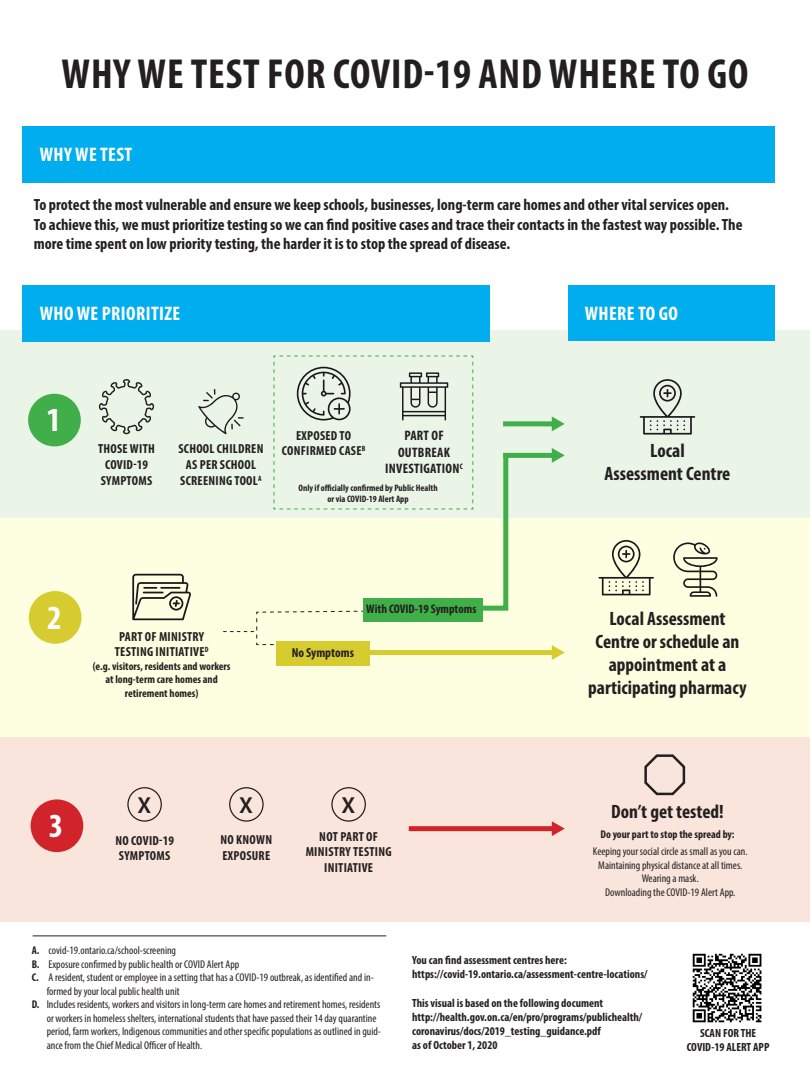
<style>
.page{position:relative;width:810px;height:1080px;background:#fff}
.page>*{position:absolute;margin:0;border:0;box-sizing:border-box;transform-origin:0 0}
.t1{font:700 condensed 42.19px "Myriad Pro";letter-spacing:.02em;color:#231f20}
.t2{font:700 condensed 33.88px "Myriad Pro";color:#fff}
.t3{font:600 23.31px "Myriad Pro";color:#231f20}
.t4{font:700 condensed 19.69px "Myriad Pro";letter-spacing:.02em;color:#fff}
.t5{font:700 condensed 19.38px/23.2px "Myriad Pro";color:#231f20;text-align:center}
.t6{font:700 condensed 16.25px/19.5px "Myriad Pro";color:#231f20}
.t7{font:700 condensed 13.75px/16.5px "Myriad Pro";letter-spacing:.02em;color:#231f20;text-align:center}
.t8{font:700 condensed 13.12px/15.8px "Myriad Pro";letter-spacing:.02em;color:#231f20;text-align:center}
.t9{font:700 condensed 13.12px "Myriad Pro";color:#231f20}
.t10{font:700 condensed 12.5px "Myriad Pro";color:#231f20}
.t11{font:700 condensed 11.88px/14.2px "Myriad Pro";color:#231f20}
.t12{font:condensed 11.25px/13.5px "Myriad Pro";color:#231f20}
.t13{font:700 condensed 11.25px/13.5px "Myriad Pro";color:#231f20;text-align:center}
.t14{font:700 condensed 9.38px/11.2px "Myriad Pro";color:#231f20;text-align:center}
.s1{font-weight:700}
</style>
<div class="page">
<div style="left:0;top:516px;width:810px;height:224px;background:#fefee0"></div>
<div style="left:0;top:331px;width:810px;height:187px;background:#eaf4e7"></div>
<div style="left:0;top:737px;width:810px;height:184px;background:#f9e5dc"></div>
<div style="left:22px;top:285px;width:468px;height:56px;background:#00aeef"></div>
<div style="left:22px;top:127px;width:753px;height:56px;background:#00aeef"></div>
<div style="left:568px;top:285px;width:206px;height:56px;background:#00aeef"></div>
<svg style="left:552px;top:645px;width:13px;height:15px"></svg>
<svg style="left:552px;top:416px;width:13px;height:15px"></svg>
<svg style="left:552px;top:448px;width:13px;height:15px"></svg>
<div style="left:350px;top:650px;width:207px;height:5px;background:#d6cc30"></div>
<div style="left:503px;top:421px;width:50px;height:5px;background:#40ae49"></div>
<div style="left:503px;top:453px;width:50px;height:5px;background:#40ae49"></div>
<div style="left:276px;top:641px;width:94px;height:25px;background:#d6cc30"></div>
<div style="left:28px;top:394px;width:53px;height:52px;background:#40ae49;border-radius:50%"></div>
<div style="left:29px;top:591px;width:52px;height:53px;background:#d6cc30;border-radius:50%"></div>
<div style="left:31px;top:799px;width:52px;height:53px;background:#d1232a;border-radius:50%"></div>
<svg style="left:98px;top:379px;width:57px;height:56px"></svg>
<svg style="left:640px;top:379px;width:55px;height:56px"></svg>
<svg style="left:598px;top:540px;width:56px;height:55px"></svg>
<svg style="left:132px;top:574px;width:59px;height:46px"></svg>
<div style="left:229px;top:787px;width:35px;height:35px;border:1px solid #231f20;border-radius:50%"></div>
<div style="left:127px;top:787px;width:35px;height:35px;border:1px solid #231f20;border-radius:50%"></div>
<div style="left:331px;top:787px;width:35px;height:35px;border:1px solid #231f20;border-radius:50%"></div>
<svg style="left:673px;top:542px;width:45px;height:55px"></svg>
<svg style="left:552px;top:821px;width:13px;height:15px"></svg>
<div style="left:409px;top:826px;width:148px;height:5px;background:#d1232a"></div>
<img style="left:692px;top:953px;width:70px;height:70px">
<svg style="left:644px;top:754px;width:42px;height:42px"></svg>
<hr style="left:33px;top:936px;width:353px;height:1px;background:#231f20">
<svg style="left:198px;top:355px;width:313px;height:291px"></svg>
<p class="t1" style="left:62px;top:48px;width:688px">WHY WE TEST FOR COVID-19 AND WHERE TO GO</p>
<p class="t4" style="left:40px;top:142px;width:94px">WHY WE TEST</p>
<p class="t6" style="left:34px;top:195px;width:710px">To protect the most vulnerable and ensure we keep schools, businesses, long-term care homes and other vital services open.<br>To achieve this, we must prioritize testing so we can find positive cases and trace their contacts in the fastest way possible. The more time spent on low priority testing, the harder it is to stop the spread of disease.</p>
<p class="t4" style="left:40px;top:301px;width:142px">WHO WE PRIORITIZE</p>
<p class="t2" style="left:46px;top:399px;width:16px">1</p>
<p class="t8" style="left:98px;top:441px;width:58px">THOSE WITH<br>COVID-19<br>SYMPTOMS</p>
<p class="t8" style="left:178px;top:441px;width:86px">SCHOOL CHILDREN<br>AS PER SCHOOL<br>SCREENING TOOL<sup>A</sup></p>
<p class="t8" style="left:296px;top:427px;width:56px">EXPOSED TO</p>
<p class="t8" style="left:282px;top:443px;width:85px">CONFIRMED CASE<sup>B</sup></p>
<p class="t7" style="left:398px;top:427px;width:53px">PART OF<br>OUTBREAK</p>
<p class="t7" style="left:385px;top:460px;width:79px">INVESTIGATION<sup>C</sup></p>
<p class="t14" style="left:298px;top:482px;width:141px">Only if officially confirmed by Public Health or via COVID-19 Alert App</p>
<p class="t2" style="left:47px;top:596px;width:16px">2</p>
<p class="t8" style="left:115px;top:628px;width:95px">PART OF MINISTRY<br>TESTING INITIATIVE<sup>D</sup></p>
<p class="t13" style="left:93px;top:659px;width:139px">(e.g. visitors, residents and workers at long-term care homes and retirement homes)</p>
<p class="t10" style="left:366px;top:601px;width:112px">With COVID-19 Symptoms</p>
<p class="t9" style="left:292px;top:644px;width:64px">No Symptoms</p>
<p class="t2" style="left:49px;top:805px;width:16px">3</p>
<p class="t3" style="left:138px;top:790px;width:15px">X</p>
<p class="t3" style="left:239px;top:790px;width:15px">X</p>
<p class="t3" style="left:342px;top:790px;width:15px">X</p>
<p class="t8" style="left:115px;top:832px;width:60px;text-align:left">NO COVID-19<br>SYMPTOMS</p>
<p class="t8" style="left:221px;top:832px;width:53px;text-align:left">NO KNOWN<br>EXPOSURE</p>
<p class="t8" style="left:306px;top:828px;width:87px">NOT PART OF<br>MINISTRY TESTING<br>INITIATIVE</p>
<p class="t4" style="left:585px;top:301px;width:95px">WHERE TO GO</p>
<p class="t5" style="left:605px;top:438px;width:127px">Local<br>Assessment Centre</p>
<p class="t5" style="left:588px;top:606px;width:160px">Local Assessment<br>Centre or schedule an appointment at a participating pharmacy</p>
<p class="t5" style="left:611px;top:800px;width:114px">Don’t get tested!</p>
<p class="t13" style="left:601px;top:827px;width:135px">Do your part to stop the spread by:</p>
<p class="t12" style="left:593px;top:845px;width:156px">Keeping your social circle as small as you can.</p>
<p class="t12" style="left:598px;top:858px;width:146px">Maintaining physical distance at all times.</p>
<p class="t12" style="left:642px;top:872px;width:59px">Wearing a mask.</p>
<p class="t12" style="left:605px;top:885px;width:132px">Downloading the COVID-19 Alert App.</p>
<p class="t12" style="left:32px;top:943px;width:146px"><span class="s1">A.</span> covid-19.ontario.ca/school-screening</p>
<p class="t12" style="left:32px;top:957px;width:209px"><span class="s1">B.</span> Exposure confirmed by public health or COVID Alert App</p>
<p class="t12" style="left:47px;top:970px;width:329px;text-indent:-15px"><span class="s1">C.</span> A resident, student or employee in a setting that has a COVID-19 outbreak, as identified and in&shy;formed by your local public health unit</p>
<p class="t12" style="left:47px;top:997px;width:336px;text-indent:-15px"><span class="s1">D.</span> Includes residents, workers and visitors in long-term care homes and retirement homes, residents or workers in homeless shelters, international students that have passed their 14 day quarantine period, farm workers, Indigenous communities and other specific populations as outlined in guid&shy;ance from the Chief Medical Officer of Health.</p>
<p class="t11" style="left:412px;top:952px;width:237px">You can find assessment centres here: https://covid-19.ontario.ca/assessment-centre-locations/</p>
<p class="t11" style="left:412px;top:995px;width:232px">This visual is based on the following document http://health.gov.on.ca/en/pro/programs/publichealth/ coronavirus/docs/2019_testing_guidance.pdf<br>as of October 1, 2020</p>
<p class="t11" style="left:687px;top:1025px;width:84px;text-align:center">SCAN FOR THE<br>COVID-19 ALERT APP</p>
</div>
